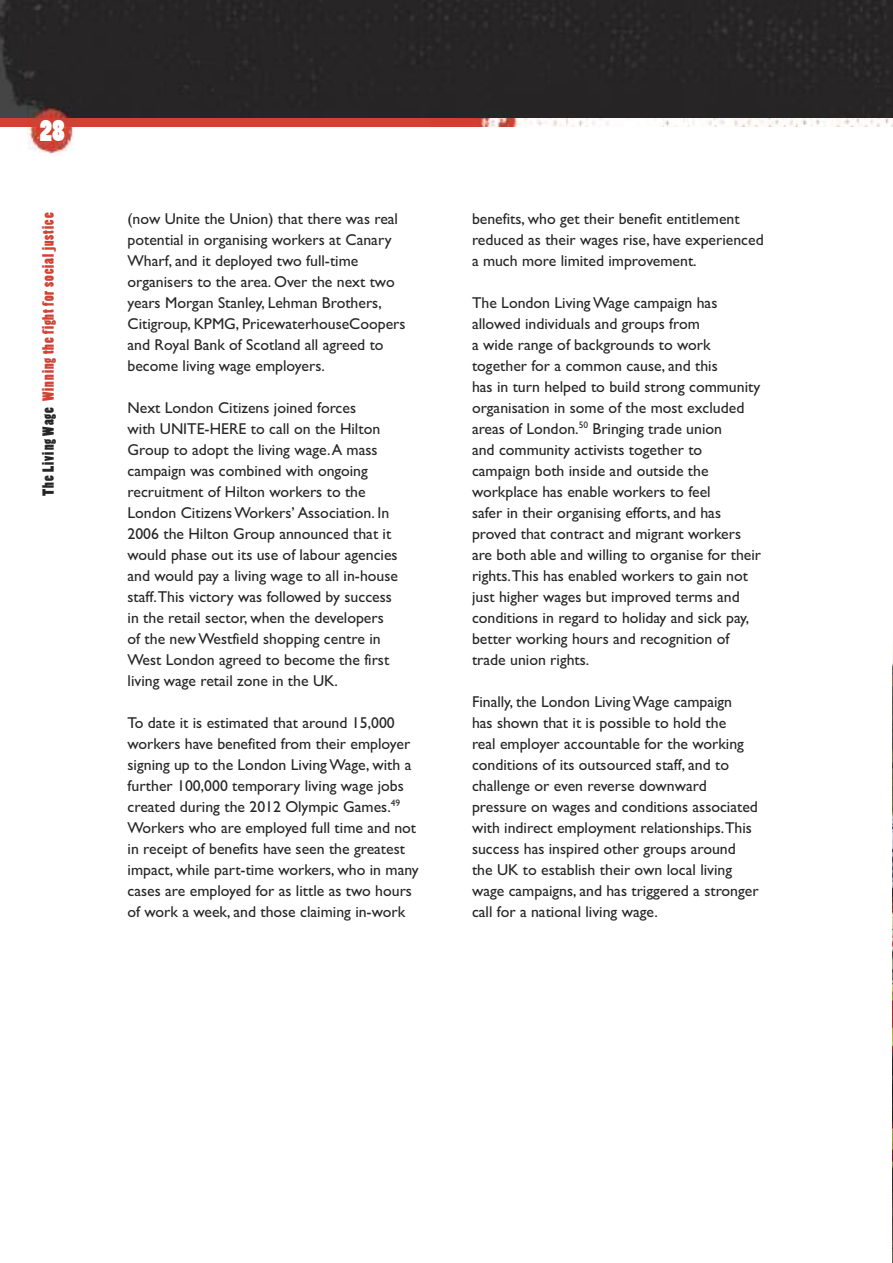
<style>
.page{position:relative;width:893px;height:1263px;background:#fff}
.page>*{position:absolute;margin:0;border:0;box-sizing:border-box;transform-origin:0 0}
.t1{font:28.5px "Poplar Std";color:#fff}
.t2{font:15.75px/21px "Gill Sans";color:#272627}
.t3{font:15px "Poplar Std";letter-spacing:.065em;color:#cf4234}
.s1{color:#272627}
</style>
<div class="page">
<div style="left:0;top:0;width:893px;height:118px;background:#272526"></div>
<div style="left:0;top:118px;width:893px;height:9px;background:#cf4234"></div>
<img style="left:479px;top:118px;width:414px;height:9px">
<img style="left:28px;top:107px;width:47px;height:47px">
<img style="left:892px;top:655px;width:1px;height:608px">
<h1 class="t1" style="left:40px;top:119px;width:27px">28</h1>
<p class="t3" style="left:43px;top:496px;width:285px;rotate:-90deg"><span class="s1">The Living Wage</span> Winning the fight for social justice</p>
<p class="t2" style="left:128px;top:208px;width:279px">(now Unite the Union) that there was real potential in organising workers at Canary Wharf, and it deployed two full-time organisers to the area. Over the next two years Morgan Stanley, Lehman Brothers, Citigroup, KPMG, PricewaterhouseCoopers and Royal Bank of Scotland all agreed to become living wage employers.</p>
<p class="t2" style="left:128px;top:397px;width:272px">Next London Citizens joined forces<br>with UNITE-HERE to call on the Hilton Group to adopt the living wage.A mass campaign was combined with ongoing recruitment of Hilton workers to the London CitizensWorkers’ Association. In 2006 the Hilton Group announced that it would phase out its use of labour agencies and would pay a living wage to all in-house staff.This victory was followed by success in the retail sector, when the developers of the newWestfield shopping centre in West London agreed to become the first living wage retail zone in the UK.</p>
<p class="t2" style="left:128px;top:712px;width:293px">To date it is estimated that around 15,000 workers have benefited from their employer signing up to the London LivingWage, with a further 100,000 temporary living wage jobs created during the 2012 Olympic Games.<sup>49<br></sup>Workers who are employed full time and not in receipt of benefits have seen the greatest impact, while part-time workers, who in many cases are employed for as little as two hours of work a week, and those claiming in-work</p>
<p class="t2" style="left:472px;top:208px;width:293px">benefits, who get their benefit entitlement reduced as their wages rise, have experienced a much more limited improvement.</p>
<p class="t2" style="left:472px;top:292px;width:291px">The London LivingWage campaign has allowed individuals and groups from<br>a wide range of backgrounds to work together for a common cause, and this<br>has in turn helped to build strong community organisation in some of the most excluded areas of London.<sup>50</sup> Bringing trade union<br>and community activists together to campaign both inside and outside the workplace has enable workers to feel<br>safer in their organising efforts, and has proved that contract and migrant workers are both able and willing to organise for their rights.This has enabled workers to gain not just higher wages but improved terms and conditions in regard to holiday and sick pay, better working hours and recognition of trade union rights.</p>
<p class="t2" style="left:472px;top:691px;width:288px">Finally, the London LivingWage campaign<br>has shown that it is possible to hold the<br>real employer accountable for the working conditions of its outsourced staff, and to challenge or even reverse downward pressure on wages and conditions associated with indirect employment relationships.This success has inspired other groups around the UK to establish their own local living wage campaigns, and has triggered a stronger call for a national living wage.</p>
</div>
